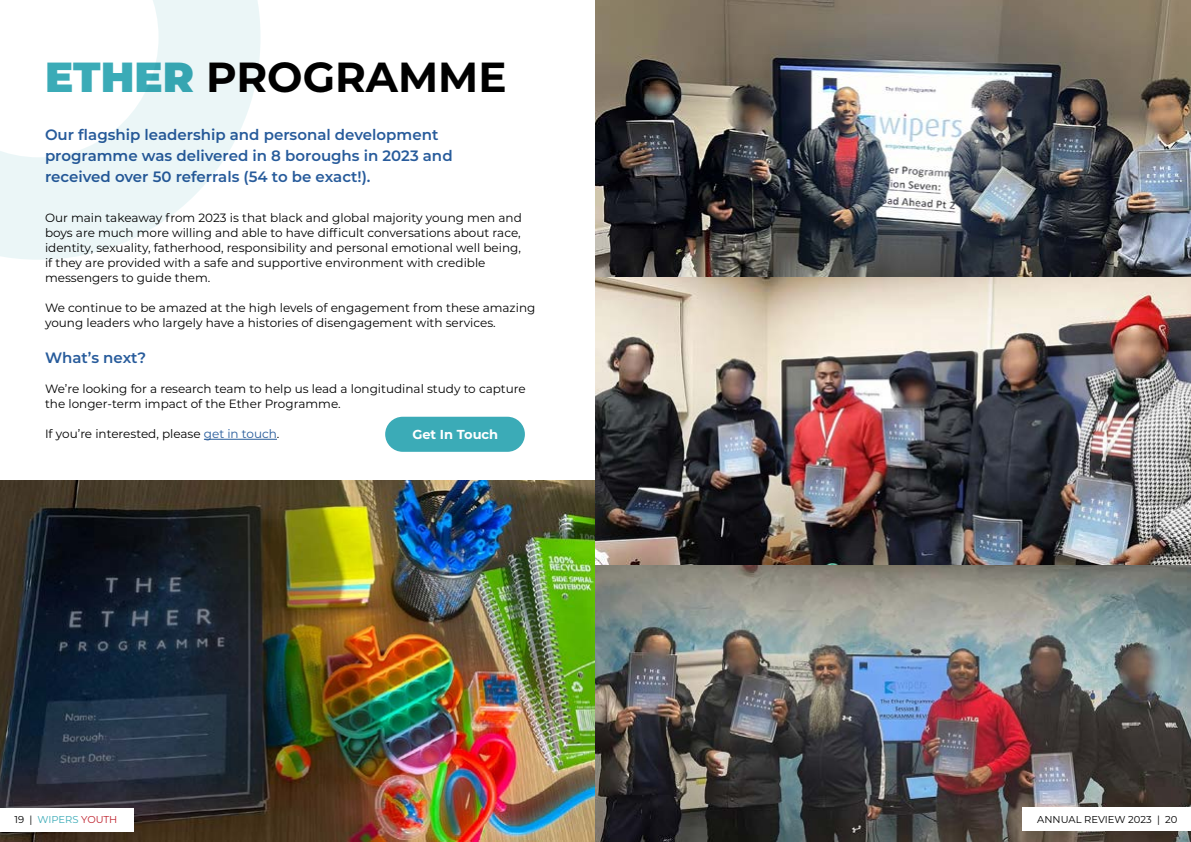
<style>
.page{position:relative;width:1191px;height:842px;background:#fff}
.page>*{position:absolute;margin:0;border:0;box-sizing:border-box;transform-origin:0 0}
.t1{font:700 42px "Montserrat";color:#000}
.t2{font:600 15px/21px "Montserrat";color:#275b9b}
.t3{font:700 13px "Montserrat";color:#fff}
.t4{font:12px/15px "Montserrat";color:#000}
.t5{font:10px "Montserrat";color:#000}
.t6{font:10px "Montserrat";color:#3babb7}
.s1{font-weight:900;color:#3babb7}
.s2{color:#275b9b}
.s3{color:#000}
.s4{color:#be1f2b}
</style>
<div class="page">
<hr style="left:204px;top:439px;width:73px;height:1px;background:#275b9b">
<img style="left:0;top:481px;width:595px;height:361px">
<img style="left:595px;top:0;width:596px;height:842px">
<svg style="left:0;top:0;width:260px;height:260px;fill:#ebf6f7"></svg>
<div style="left:385px;top:417px;width:140px;height:35px;background:#3babb7;border-radius:18px"></div>
<div style="left:1022px;top:808px;width:169px;height:23px;background:#fff"></div>
<div style="left:0;top:808px;width:133px;height:23px;background:#fff"></div>
<h1 class="t1" style="left:45px;top:47px;width:463px"><span class="s1">ETHER</span> PROGRAMME</h1>
<p class="t2" style="left:45px;top:123px;width:409px">Our flagship leadership and personal development programme was delivered in 8 boroughs in 2023 and received over 50 referrals (54 to be exact!).</p>
<p class="t4" style="left:45px;top:210px;width:478px">Our main takeaway from 2023 is that black and global majority young men and boys are much more willing and able to have difficult conversations about race, identity, sexuality, fatherhood, responsibility and personal emotional well being, if they are provided with a safe and supportive environment with credible messengers to guide them.</p>
<p class="t4" style="left:45px;top:300px;width:492px">We continue to be amazed at the high levels of engagement from these amazing young leaders who largely have a histories of disengagement with services.</p>
<p class="t2" style="left:45px;top:347px;width:103px">What’s next?</p>
<p class="t4" style="left:45px;top:381px;width:482px">We’re looking for a research team to help us lead a longitudinal study to capture the longer-term impact of the Ether Programme.</p>
<p class="t4" style="left:45px;top:426px;width:236px">If you’re interested, please <span class="s2">get in touch</span>.</p>
<p class="t3" style="left:412px;top:425px;width:87px">Get In Touch</p>
<p class="t6" style="left:14px;top:812px;width:104px"><span class="s3">19 |</span> WIPERS <span class="s4">YOUTH</span></p>
<p class="t5" style="left:1037px;top:812px;width:142px">ANNUAL REVIEW 2023 | 20</p>
</div>
